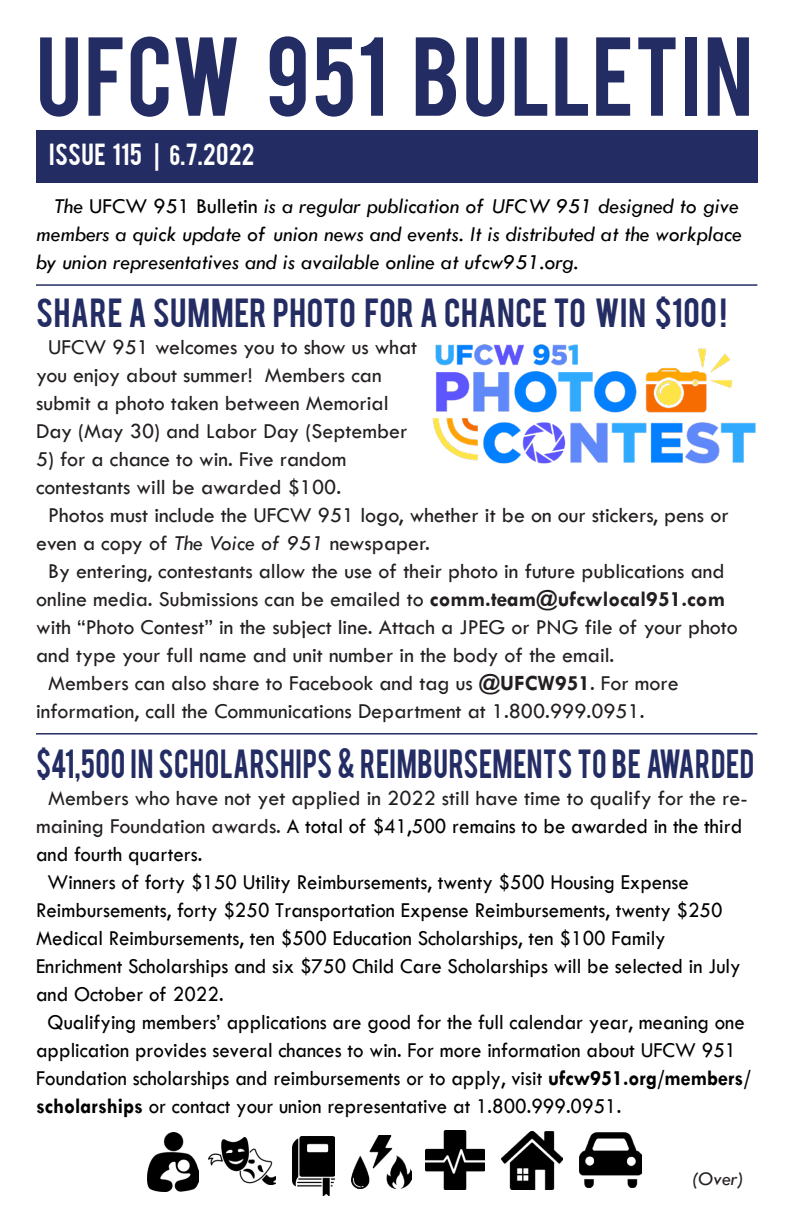
<style>
.page{position:relative;width:798px;height:1224px;background:#fff}
.page>*{position:absolute;margin:0;border:0;box-sizing:border-box;transform-origin:0 0}
.t1{font:88px "Bebas";letter-spacing:.01em;color:#242c64}
.t2{font:32px "Bebas";letter-spacing:.02em;color:#242c64;scale:.88 1}
.t3{font:32px "Bebas";letter-spacing:.02em;color:#242c64}
.t4{font:24px "Bebas";letter-spacing:.02em;color:#fff}
.t5{font:22px/28px "Tw Cen";color:#231f20}
.t6{font:22px/28px "Tw Cen";color:#000;scale:.95 1}
.t7{font:italic 22px/28px "Tw Cen";color:#000}
.t8{font:italic 20px "Tw Cen";color:#231f20}
.s1{font-size:22px}
.s2{font-style:normal}
.s3{font-style:italic}
.s4{font-weight:700}
.s5{color:#000}
</style>
<div class="page">
<div style="left:36px;top:131px;width:721px;height:52px;background:#242c64"></div>
<hr style="left:36px;top:284px;width:721px;height:2px;background:#242c64">
<hr style="left:36px;top:733px;width:721px;height:2px;background:#242c64">
<img style="left:432px;top:344px;width:324px;height:120px">
<img style="left:208px;top:1137px;width:68px;height:47px">
<img style="left:425px;top:1131px;width:59px;height:59px">
<img style="left:351px;top:1136px;width:60px;height:52px">
<img style="left:148px;top:1132px;width:51px;height:60px">
<img style="left:293px;top:1137px;width:41px;height:59px">
<img style="left:502px;top:1132px;width:60px;height:58px">
<img style="left:579px;top:1133px;width:63px;height:54px">
<p class="t1" style="left:36px;top:13px;width:718px">UFCW 951 BULLETIN</p>
<p class="t4" style="left:49px;top:137px;width:207px">ISSUE 115 <sub>|</sub> <span class="s1">6</span>.7.2022</p>
<p class="t7" style="left:36px;top:192px;width:707px;text-indent:18px">The <span class="s2">UFCW 951 Bulletin</span> is a regular publication of UFCW 951 designed to give members a quick update of union news and events. It is distributed at the workplace by union representatives and is available online at ufcw951.org.</p>
<p class="t3" style="left:36px;top:290px;width:692px">SHARE A SUMMER PHOTO FOR A CHANCE TO WIN $100 !</p>
<p class="t5" style="left:36px;top:333px;width:383px;text-indent:12px">UFCW 951 welcomes you to show us what you enjoy about summer! Members can submit a photo taken between Memorial Day (May 30) and Labor Day (September</p>
<p class="t5" style="left:36px;top:445px;width:312px">5) for a chance to win. Five random</p>
<p class="t5" style="left:36px;top:473px;width:307px">contestants will be awarded $100.</p>
<p class="t5" style="left:36px;top:501px;width:694px;text-indent:12px">Photos must include the UFCW 951 logo, whether it be on our stickers, pens or even a copy of <span class="s3">The Voice of 951</span> newspaper.</p>
<p class="t5" style="left:36px;top:557px;width:703px;text-indent:12px">By entering, contestants allow the use of their photo in future publications and online media. Submissions can be emailed to <span class="s4">comm.team@ufcwlocal951.com </span>with “Photo Contest” in the subject line. Attach a JPEG or PNG file of your photo and type your full name and unit number in the body of the email.</p>
<p class="t5" style="left:48px;top:669px;width:632px">Members can also share to Facebook and tag us <span class="s4">@UFCW951</span>. For more</p>
<p class="t5" style="left:36px;top:697px;width:610px">information, call the Communications Department at 1.800.999.0951.</p>
<p class="t2" style="left:36px;top:740px;width:817px">$41,500 IN SCHOLARSHIPS &amp; REIMBURSEMENTS TO BE AWARDED</p>
<p class="t5" style="left:36px;top:784px;width:713px;text-indent:12px">Members who have not yet applied in 2022 still have time to qualify for the re&shy;maining Foundation awards. <span class="s5">A total of $41,500 remains to be awarded in the third and fourth quarters.</span></p>
<p class="t6" style="left:48px;top:868px;width:676px">Winners of forty $150 Utility Reimbursements, twenty $500 Housing Expense</p>
<p class="t6" style="left:36px;top:896px;width:724px">Reimbursements, forty $250 Transportation Expense Reimbursements, twenty $250<br>Medical Reimbursements, ten $500 Education Scholarships, ten $100 Family</p>
<p class="t6" style="left:36px;top:952px;width:743px">Enrichment Scholarships and six $750 Child Care Scholarships will be selected in July and October of 2022.</p>
<p class="t6" style="left:36px;top:1008px;width:754px;text-indent:12px">Qualifying members’ applications are good for the full calendar year, meaning one application provides several chances to win. For more information about UFCW 951<br>Foundation scholarships and reimbursements or to apply, visit <span class="s4">ufcw951.org/members/ scholarships</span> or contact your union representative at 1.800.999.0951.</p>
<p class="t8" style="left:691px;top:1166px;width:54px">(Over)</p>
</div>
